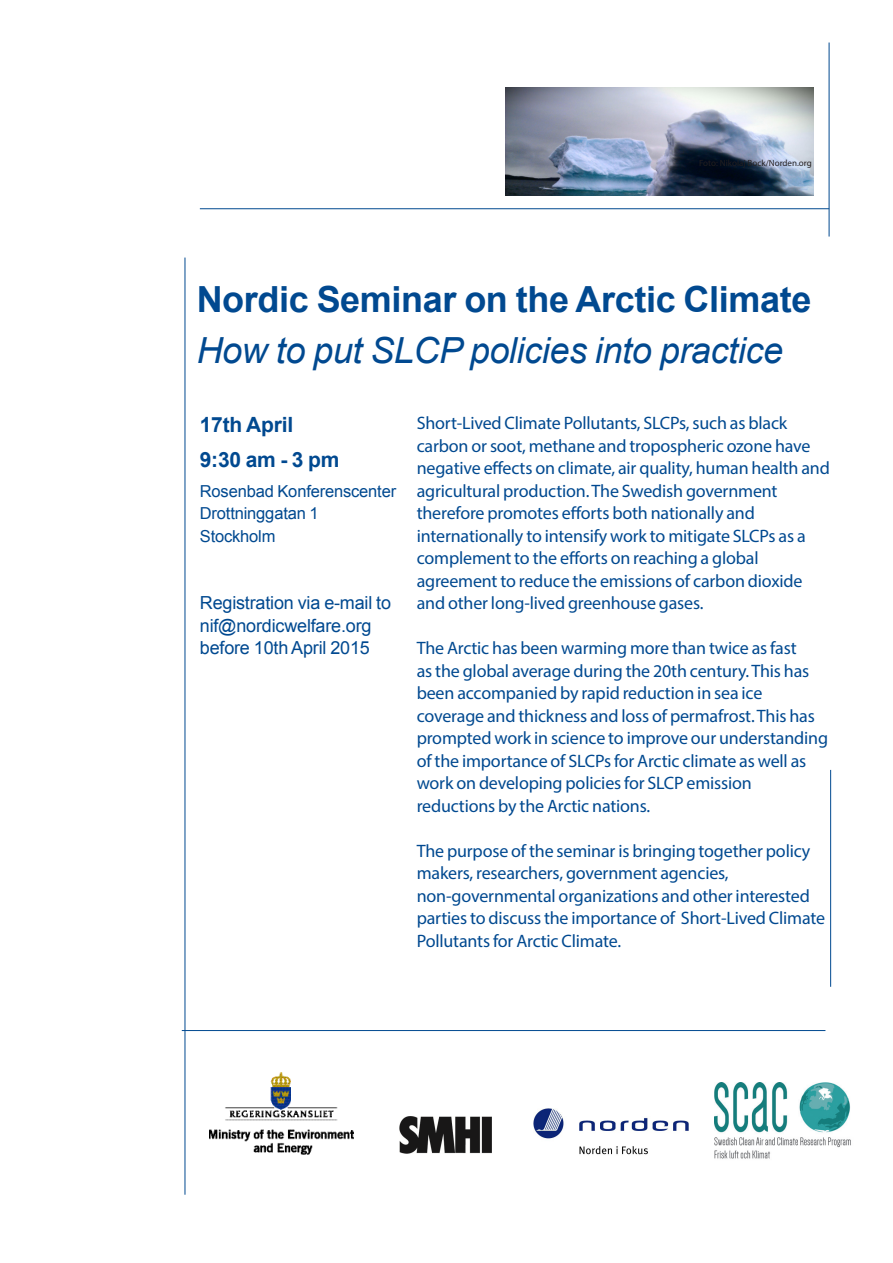
<style>
.page{position:relative;width:893px;height:1263px;background:#fff}
.page>*{position:absolute;margin:0;border:0;box-sizing:border-box;transform-origin:0 0}
._1-rubrik{font:italic 36px/51px "Arial";letter-spacing:-.01em;color:#014990}
.Brödtext_efter_rubri{font:700 21px "Arial";letter-spacing:-.01em;color:#014990}
.Brödtext_efter_rubri-2{font:18px/22.5px "Myriad Pro";letter-spacing:-.01em;color:#014990}
.Brödtext_efter_rubri-3{font:18px "Arial";letter-spacing:-.01em;color:#014990}
.Brödtext_efter_rubri-4{font:16.5px/22.5px "Arial";letter-spacing:-.01em;color:#014990}
.t1{font:9px "Myriad Pro";color:#231f20}
.s1{font-weight:700;font-style:normal}
</style>
<div class="page">
<hr style="left:200px;top:208px;width:629px;height:1px;background:#014990">
<hr style="left:182px;top:1030px;width:643px;height:1px;background:#014990">
<hr style="left:829px;top:43px;width:1px;height:194px;background:#014990">
<hr style="left:830px;top:770px;width:1px;height:217px;background:#014990">
<img style="left:399px;top:1116px;width:93px;height:38px">
<img style="left:534px;top:1108px;width:154px;height:47px">
<hr style="left:185px;top:258px;width:1px;height:937px;background:#014990">
<img style="left:506px;top:87px;width:307px;height:109px">
<img style="left:210px;top:1072px;width:143px;height:83px">
<img style="left:714px;top:1082px;width:137px;height:77px">
<p class="t1" style="left:699px;top:157px;width:114px">Foto: Nikolaj Bock/Norden.org</p>
<p class="_1-rubrik" style="left:197px;top:274px;width:616px"><span class="s1">Nordic Seminar on the Arctic Climate<br></span>How to put SLCP policies into practice</p>
<p class="Brödtext_efter_rubri" style="left:200px;top:411px;width:95px">17th April</p>
<p class="Brödtext_efter_rubri" style="left:200px;top:445px;width:141px">9:30 am - 3 pm</p>
<p class="Brödtext_efter_rubri-4" style="left:200px;top:480px;width:198px">Rosenbad Konferenscenter<br>Drottninggatan 1<br>Stockholm</p>
<p class="Brödtext_efter_rubri-3" style="left:200px;top:591px;width:193px">Registration via e-mail to</p>
<p class="Brödtext_efter_rubri-3" style="left:200px;top:614px;width:173px">nif@nordicwelfare.org</p>
<p class="Brödtext_efter_rubri-3" style="left:200px;top:636px;width:172px">before 10th April 2015</p>
<p class="Brödtext_efter_rubri-2" style="left:417px;top:412px;width:415px">Short-Lived Climate Pollutants, SLCPs, such as black carbon or soot, methane and tropospheric ozone have negative effects on climate, air quality, human health and agricultural production. The Swedish government</p>
<p class="Brödtext_efter_rubri-2" style="left:417px;top:502px;width:340px">therefore promotes efforts both nationally and</p>
<p class="Brödtext_efter_rubri-2" style="left:417px;top:524px;width:390px">internationally to intensify work to mitigate SLCPs as a complement to the efforts on reaching a global</p>
<p class="Brödtext_efter_rubri-2" style="left:417px;top:569px;width:387px">agreement to reduce the emissions of carbon dioxide and other long-lived greenhouse gases.</p>
<p class="Brödtext_efter_rubri-2" style="left:417px;top:637px;width:394px">The Arctic has been warming more than twice as fast as the global average during the 20th century. This has been accompanied by rapid reduction in sea ice</p>
<p class="Brödtext_efter_rubri-2" style="left:417px;top:704px;width:413px">coverage and thickness and loss of permafrost. This has prompted work in science to improve our understanding of the importance of SLCPs for Arctic climate as well as work on developing policies for SLCP emission</p>
<p class="Brödtext_efter_rubri-2" style="left:417px;top:794px;width:235px">reductions by the Arctic nations.</p>
<p class="Brödtext_efter_rubri-2" style="left:417px;top:839px;width:410px">The purpose of the seminar is bringing together policy makers, researchers, government agencies, non-governmental organizations and other interested parties to discuss the importance of Short-Lived Climate Pollutants for Arctic Climate.</p>
</div>
